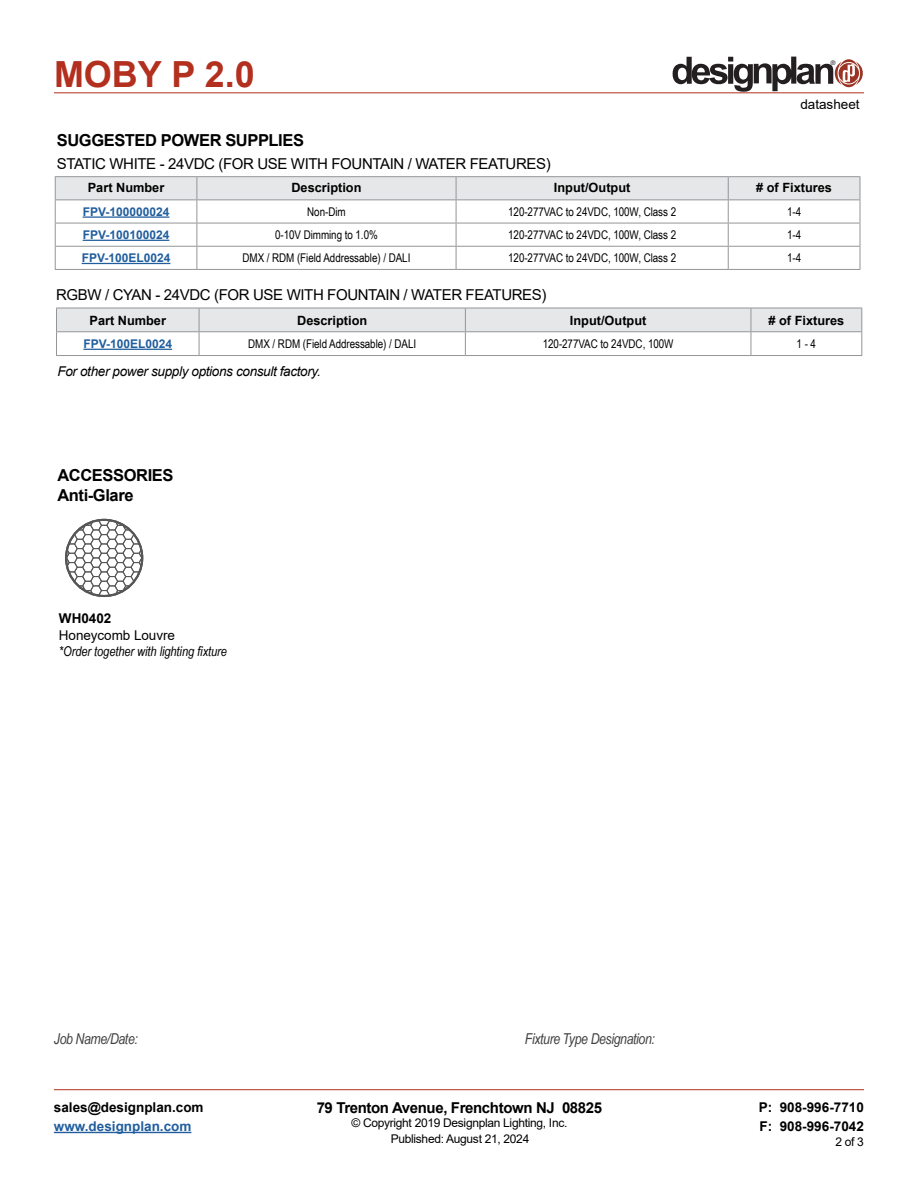
<style>
.page{position:relative;width:918px;height:1188px;background:#fff}
.page>*{position:absolute;margin:0;border:0;box-sizing:border-box;transform-origin:0 0}
.t1{font:700 36px "Arial";color:#b32f1e}
.t2{font:700 16.5px/19.8px "Arial";letter-spacing:-.025em;color:#000}
.t3{font:15px "Arial";letter-spacing:-.025em;color:#000}
.t4{font:italic 15px "Arial Narrow";letter-spacing:-.025em;color:#414042}
.t5{font:700 15px "Arial";letter-spacing:-.025em;color:#000}
.t6{font:700 13.5px/19.5px "Arial";color:#000}
.t7{font:italic 13.5px "Arial";letter-spacing:-.025em;color:#000}
.t8{font:italic 13.5px "Arial Narrow";letter-spacing:-.005em;color:#000}
.t9{font:13.5px "Arial";letter-spacing:-.005em;color:#000}
.t10{font:700 13.5px "Arial";color:#215e9e}
.t11{font:700 12.75px "Arial";color:#000}
.t12{font:12px "Arial Narrow";letter-spacing:-.005em;color:#000}
.t13{font:12px "Arial";letter-spacing:-.025em;color:#000}
.t14{font:700 12px "Arial";color:#215e9e}
.t15{font:6.3px "Helvetica";color:#231f20}
</style>
<div class="page">
<hr style="left:54px;top:93px;width:810px;height:1px;background:#b32f1e">
<hr style="left:54px;top:1089px;width:810px;height:1px;background:#b32f1e">
<hr style="left:54px;top:1132px;width:137px;height:1px;background:#215e9e">
<svg style="left:673px;top:57px;width:190px;height:35px"></svg>
<hr style="left:465px;top:355px;width:286px;height:1px;background:#939598">
<hr style="left:199px;top:355px;width:266px;height:1px;background:#939598">
<hr style="left:56px;top:355px;width:143px;height:1px;background:#939598">
<hr style="left:751px;top:355px;width:111px;height:1px;background:#939598">
<svg style="left:56px;top:308px;width:806px;height:47px"></svg>
<hr style="left:56px;top:331px;width:143px;height:1px;background:#939598">
<hr style="left:199px;top:331px;width:266px;height:1px;background:#939598">
<hr style="left:465px;top:331px;width:286px;height:1px;background:#939598">
<hr style="left:751px;top:331px;width:111px;height:1px;background:#939598">
<hr style="left:83px;top:349px;width:89px;height:1px;background:#215e9e">
<hr style="left:55px;top:176px;width:142px;height:1px;background:#939598">
<hr style="left:197px;top:176px;width:259px;height:1px;background:#939598">
<hr style="left:456px;top:176px;width:272px;height:1px;background:#939598">
<hr style="left:728px;top:176px;width:132px;height:1px;background:#939598">
<hr style="left:197px;top:269px;width:259px;height:1px;background:#939598">
<hr style="left:456px;top:269px;width:272px;height:1px;background:#939598">
<hr style="left:55px;top:269px;width:142px;height:1px;background:#939598">
<svg style="left:55px;top:177px;width:806px;height:92px"></svg>
<hr style="left:728px;top:269px;width:132px;height:1px;background:#939598">
<hr style="left:83px;top:216px;width:86px;height:2px;background:#215e9e">
<hr style="left:83px;top:240px;width:86px;height:1px;background:#215e9e">
<hr style="left:82px;top:263px;width:88px;height:1px;background:#215e9e">
<svg style="left:66px;top:520px;width:76px;height:76px"></svg>
<div style="left:66px;top:519px;width:77px;height:78px;border:1px solid #565656;border-radius:50%"></div>
<h1 class="t1" style="left:54px;top:49px;width:202px">MOBY P 2.0</h1>
<p class="t15" style="left:831px;top:59px;width:6px">®</p>
<h2 class="t2" style="left:57px;top:131px;width:249px">SUGGESTED POWER SUPPLIES</h2>
<p class="t3" style="left:57px;top:153px;width:495px">STATIC WHITE - 24VDC (FOR USE WITH FOUNTAIN / WATER FEATURES)</p>
<p class="t9" style="left:800px;top:95px;width:61px">datasheet</p>
<p class="t11" style="left:88px;top:179px;width:78px">Part Number</p>
<p class="t11" style="left:291px;top:179px;width:72px">Description</p>
<p class="t11" style="left:554px;top:179px;width:78px">Input/Output</p>
<p class="t11" style="left:756px;top:179px;width:77px"># of Fixtures</p>
<p class="t14" style="left:83px;top:203px;width:88px">FPV-100000024</p>
<p class="t12" style="left:307px;top:203px;width:40px">Non-Dim</p>
<p class="t12" style="left:508px;top:203px;width:169px">120-277VAC to 24VDC, 100W, Class 2</p>
<p class="t12" style="left:787px;top:203px;width:16px">1-4</p>
<p class="t14" style="left:83px;top:226px;width:88px">FPV-100100024</p>
<p class="t12" style="left:275px;top:226px;width:104px">0-10V Dimming to 1.0%</p>
<p class="t12" style="left:508px;top:226px;width:169px">120-277VAC to 24VDC, 100W, Class 2</p>
<p class="t12" style="left:787px;top:226px;width:16px">1-4</p>
<p class="t14" style="left:82px;top:250px;width:90px">FPV-100EL0024</p>
<p class="t12" style="left:243px;top:249px;width:169px">DMX / RDM (Field Addressable) / DALI</p>
<p class="t12" style="left:508px;top:249px;width:169px">120-277VAC to 24VDC, 100W, Class 2</p>
<p class="t12" style="left:787px;top:249px;width:16px">1-4</p>
<p class="t3" style="left:56px;top:285px;width:492px">RGBW / CYAN - 24VDC (FOR USE WITH FOUNTAIN / WATER FEATURES)</p>
<p class="t11" style="left:90px;top:311px;width:78px">Part Number</p>
<p class="t11" style="left:297px;top:311px;width:72px">Description</p>
<p class="t11" style="left:570px;top:311px;width:78px">Input/Output</p>
<p class="t11" style="left:768px;top:311px;width:77px"># of Fixtures</p>
<p class="t14" style="left:83px;top:335px;width:90px">FPV-100EL0024</p>
<p class="t12" style="left:248px;top:335px;width:169px">DMX / RDM (Field Addressable) / DALI</p>
<p class="t12" style="left:543px;top:335px;width:132px">120-277VAC to 24VDC, 100W</p>
<p class="t12" style="left:797px;top:335px;width:21px">1 - 4</p>
<p class="t7" style="left:57px;top:363px;width:265px">For other power supply options consult factory.</p>
<h2 class="t2" style="left:57px;top:466px;width:117px">ACCESSORIES<br>Anti-Glare</h2>
<p class="t6" style="left:59px;top:609px;width:54px">WH0402</p>
<p class="t9" style="left:59px;top:626px;width:118px">Honeycomb Louvre</p>
<p class="t8" style="left:59px;top:642px;width:170px">*Order together with lighting fixture</p>
<p class="t4" style="left:54px;top:1028px;width:85px">Job Name/Date:</p>
<p class="t4" style="left:525px;top:1029px;width:132px">Fixture Type Designation:</p>
<p class="t6" style="left:54px;top:1097px;width:151px">sales@designplan.com</p>
<p class="t10" style="left:54px;top:1117px;width:139px">www.designplan.com</p>
<p class="t5" style="left:317px;top:1097px;width:287px">79 Trenton Avenue, Frenchtown NJ 08825</p>
<p class="t13" style="left:351px;top:1115px;width:217px">© Copyright 2019 Designplan Lighting, Inc.</p>
<p class="t6" style="left:759px;top:1097px;width:107px">P: 908-996-7710<br>F: 908-996-7042</p>
<p class="t13" style="left:391px;top:1130px;width:140px">Published: August 21, 2024</p>
<p class="t13" style="left:835px;top:1133px;width:30px">2 of 3</p>
</div>
